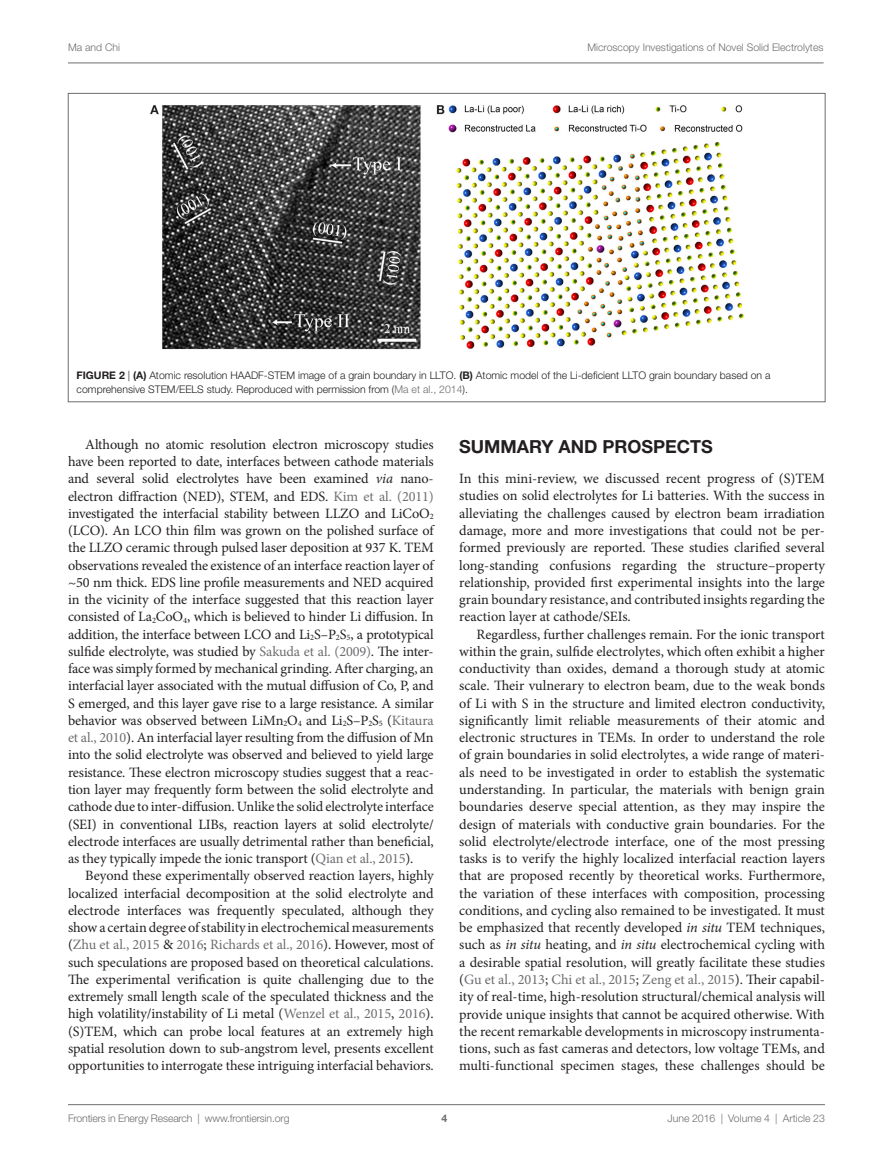
<style>
.page{position:relative;width:893px;height:1170px;background:#fff}
.page>*{position:absolute;margin:0;border:0;box-sizing:border-box;transform-origin:0 0}
.t1{font:700 18px "Helvetica Neue LT Std";color:#231f20}
.t2{font:14.25px/17.2px "Minion Pro";letter-spacing:-.005em;color:#231f20;text-align:justify}
.t3{font:300 10.5px/14.2px "Helvetica Neue LT Std";color:#231f20}
.t4{font:300 10.5px "Helvetica Neue LT Std";color:#6c6d70}
.t5{font:700 10.5px "Helvetica Neue LT Std";color:#6c6d70}
.s1{font-weight:700}
.s2{color:#6c6d70}
.s3{font-style:italic}
</style>
<div class="page">
<img style="left:150px;top:105px;width:594px;height:244px">
<hr style="left:68px;top:63px;width:756px;height:1px;background:#6c6d70">
<hr style="left:68px;top:1104px;width:757px;height:1px;background:#6c6d70">
<p class="t4" style="left:68px;top:41px;width:54px">Ma and Chi</p>
<p class="t4" style="left:587px;top:41px;width:238px">Microscopy Investigations of Novel Solid Electrolytes</p>
<p class="t3" style="left:77px;top:368px;width:695px"><span class="s1">FIGURE 2</span> | <span class="s1">(A)</span> Atomic resolution HAADF-STEM image of a grain boundary in LLTO. <span class="s1">(B)</span> Atomic model of the Li-deficient LLTO grain boundary based on a comprehensive STEM/EELS study. Reproduced with permission from (<span class="s2">Ma et al., 2014</span>).</p>
<p class="t2" style="left:68px;top:435px;width:367px;text-indent:17px">Although no atomic resolution electron microscopy studies have been reported to date, interfaces between cathode materials and several solid electrolytes have been examined <span class="s3">via</span> nano&shy;electron diffraction (NED), STEM, and EDS. <span class="s2">Kim et al. (2011) </span>investigated the interfacial stability between LLZO and LiCoO<sub>2 </sub>(LCO). An LCO thin film was grown on the polished surface of the LLZO ceramic through pulsed laser deposition at 937 K. TEM observations revealed the existence of an interface reaction layer of ~50 nm thick. EDS line profile measurements and NED acquired in the vicinity of the interface suggested that this reaction layer consisted of La<sub>2</sub>CoO<sub>4</sub>, which is believed to hinder Li diffusion. In addition, the interface between LCO and Li<sub>2</sub>S–P<sub>2</sub>S<sub>5</sub>, a prototypical sulfide electrolyte, was studied by <span class="s2">Sakuda et al. (2009)</span>. The inter&shy;face was simply formed by mechanical grinding. After charging, an interfacial layer associated with the mutual diffusion of Co, P, and S emerged, and this layer gave rise to a large resistance. A similar behavior was observed between LiMn<sub>2</sub>O<sub>4</sub> and Li<sub>2</sub>S–P<sub>2</sub>S<sub>5</sub> (<span class="s2">Kitaura et al., 2010</span>). An interfacial layer resulting from the diffusion of Mn into the solid electrolyte was observed and believed to yield large resistance. These electron microscopy studies suggest that a reac&shy;tion layer may frequently form between the solid electrolyte and cathode due to inter-diffusion. Unlike the solid electrolyte interface (SEI) in conventional LIBs, reaction layers at solid electrolyte/ electrode interfaces are usually detrimental rather than beneficial, as they typically impede the ionic transport (<span class="s2">Qian et al., 2015</span>).</p>
<p class="t2" style="left:68px;top:867px;width:367px;text-indent:17px">Beyond these experimentally observed reaction layers, highly localized interfacial decomposition at the solid electrolyte and electrode interfaces was frequently speculated, although they show a certain degree of stability in electrochemical measurements (<span class="s2">Zhu et al., 2015</span> &amp; <span class="s2">2016</span>; <span class="s2">Richards et al., 2016</span>). However, most of such speculations are proposed based on theoretical calculations.<br>The experimental verification is quite challenging due to the extremely small length scale of the speculated thickness and the high volatility/instability of Li metal (<span class="s2">Wenzel et al., 2015</span>, <span class="s2">2016</span>). (S)TEM, which can probe local features at an extremely high spatial resolution down to sub-angstrom level, presents excellent opportunities to interrogate these intriguing interfacial behaviors.</p>
<p class="t1" style="left:459px;top:435px;width:255px">SUMMARY AND PROSPECTS</p>
<p class="t2" style="left:459px;top:470px;width:367px">In this mini-review, we discussed recent progress of (S)TEM studies on solid electrolytes for Li batteries. With the success in alleviating the challenges caused by electron beam irradiation damage, more and more investigations that could not be per&shy;formed previously are reported. These studies clarified several long-standing confusions regarding the structure–property relationship, provided first experimental insights into the large grain boundary resistance, and contributed insights regarding the reaction layer at cathode/SEIs.</p>
<p class="t2" style="left:459px;top:625px;width:367px;text-indent:17px">Regardless, further challenges remain. For the ionic transport within the grain, sulfide electrolytes, which often exhibit a higher conductivity than oxides, demand a thorough study at atomic scale. Their vulnerary to electron beam, due to the weak bonds of Li with S in the structure and limited electron conductivity, significantly limit reliable measurements of their atomic and electronic structures in TEMs. In order to understand the role of grain boundaries in solid electrolytes, a wide range of materi&shy;als need to be investigated in order to establish the systematic understanding. In particular, the materials with benign grain boundaries deserve special attention, as they may inspire the design of materials with conductive grain boundaries. For the solid electrolyte/electrode interface, one of the most pressing tasks is to verify the highly localized interfacial reaction layers that are proposed recently by theoretical works. Furthermore, the variation of these interfaces with composition, processing conditions, and cycling also remained to be investigated. It must be emphasized that recently developed <span class="s3">in situ</span> TEM techniques, such as <span class="s3">in situ</span> heating, and <span class="s3">in situ</span> electrochemical cycling with a desirable spatial resolution, will greatly facilitate these studies (<span class="s2">Gu et al., 2013</span>; <span class="s2">Chi et al., 2015</span>; <span class="s2">Zeng et al., 2015</span>). Their capabil&shy;ity of real-time, high-resolution structural/chemical analysis will provide unique insights that cannot be acquired otherwise. With the recent remarkable developments in microscopy instrumenta&shy;tions, such as fast cameras and detectors, low voltage TEMs, and multi-functional specimen stages, these challenges should be</p>
<p class="t4" style="left:68px;top:1111px;width:223px">Frontiers in Energy Research | www.frontiersin.org</p>
<p class="t4" style="left:667px;top:1111px;width:159px">June 2016 | Volume 4 | Article 23</p>
<p class="t5" style="left:441px;top:1111px;width:7px">4</p>
</div>
